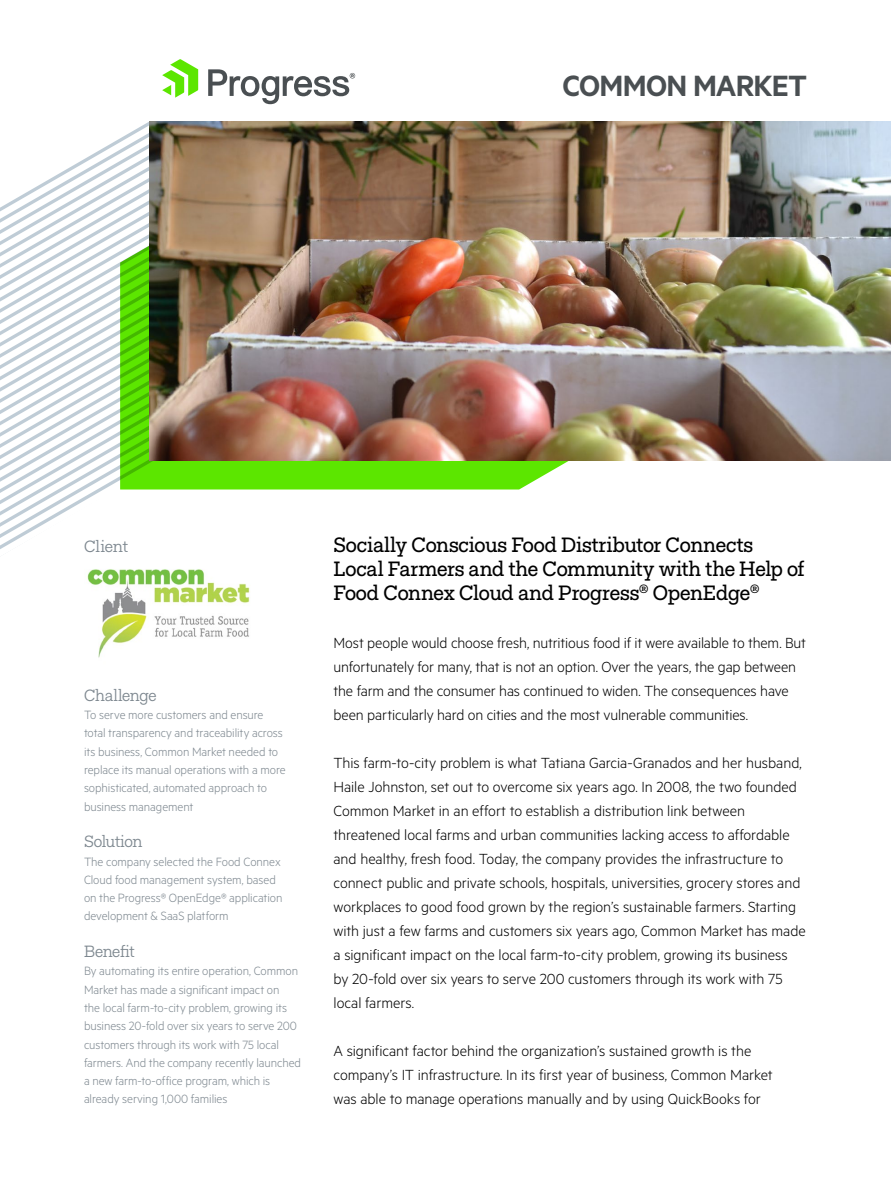
<style>
.page{position:relative;width:891px;height:1188px;background:#fff}
.page>*{position:absolute;margin:0;border:0;box-sizing:border-box;transform-origin:0 0}
.t1{font:600 33px "Metric";letter-spacing:-.025em;color:#4a4f52}
.t2{font:21px/24px "Fakt Slab Pro";letter-spacing:-.015em;color:#000}
.t3{font:300 16.5px/24px "Metric";letter-spacing:-.005em;color:#000}
.t4{font:16.5px "Fakt Slab Pro Blond";letter-spacing:-.025em;color:#7d878f}
.t5{font:300 13.5px/18.3px "Metric";letter-spacing:-.005em;color:#7d878f}
</style>
<div class="page">
<img style="left:87px;top:569px;width:163px;height:89px">
<svg style="left:162px;top:59px;width:36px;height:39px"></svg>
<svg style="left:208px;top:69px;width:147px;height:35px"></svg>
<svg style="left:185px;top:461px;width:384px;height:29px;background:#69e714"></svg>
<svg style="left:0;top:122px;width:185px;height:427px"></svg>
<img style="left:150px;top:122px;width:741px;height:339px">
<h1 class="t1" style="left:562px;top:66px;width:246px">COMMON MARKET</h1>
<p class="t4" style="left:84px;top:535px;width:46px">Client</p>
<p class="t4" style="left:84px;top:684px;width:74px">Challenge</p>
<p class="t5" style="left:84px;top:705px;width:203px">To serve more customers and ensure total transparency and traceability across its business, Common Market needed to replace its manual operations with a more sophisticated, automated approach to business management</p>
<p class="t4" style="left:84px;top:831px;width:60px">Solution</p>
<p class="t5" style="left:84px;top:852px;width:200px">The company selected the Food Connex Cloud food management system, based on the Progress® OpenEdge® application development &amp; SaaS platform</p>
<p class="t4" style="left:84px;top:940px;width:52px">Benefit</p>
<p class="t5" style="left:84px;top:961px;width:219px">By automating its entire operation, Common Market has made a significant impact on<br>the local farm-to-city problem, growing its business 20-fold over six years to serve 200 customers through its work with 75 local farmers. And the company recently launched a new farm-to-office program, which is already serving 1,000 families</p>
<p class="t2" style="left:334px;top:533px;width:473px">Socially Conscious Food Distributor Connects<br>Local Farmers and the Community with the Help of<br>Food Connex Cloud and Progress<sup>®</sup> OpenEdge<sup>®</sup></p>
<p class="t3" style="left:334px;top:630px;width:474px">Most people would choose fresh, nutritious food if it were available to them. But unfortunately for many, that is not an option. Over the years, the gap between the farm and the consumer has continued to widen. The consequences have been particularly hard on cities and the most vulnerable communities.</p>
<p class="t3" style="left:334px;top:750px;width:474px">This farm-to-city problem is what Tatiana Garcia-Granados and her husband, Haile Johnston, set out to overcome six years ago. In 2008, the two founded Common Market in an effort to establish a distribution link between threatened local farms and urban communities lacking access to affordable and healthy, fresh food. Today, the company provides the infrastructure to connect public and private schools, hospitals, universities, grocery stores and workplaces to good food grown by the region’s sustainable farmers. Starting with just a few farms and customers six years ago, Common Market has made a significant impact on the local farm-to-city problem, growing its business by 20-fold over six years to serve 200 customers through its work with 75 local farmers.</p>
<p class="t3" style="left:334px;top:1038px;width:441px">A significant factor behind the organization’s sustained growth is the company’s IT infrastructure. In its first year of business, Common Market was able to manage operations manually and by using QuickBooks for</p>
</div>
